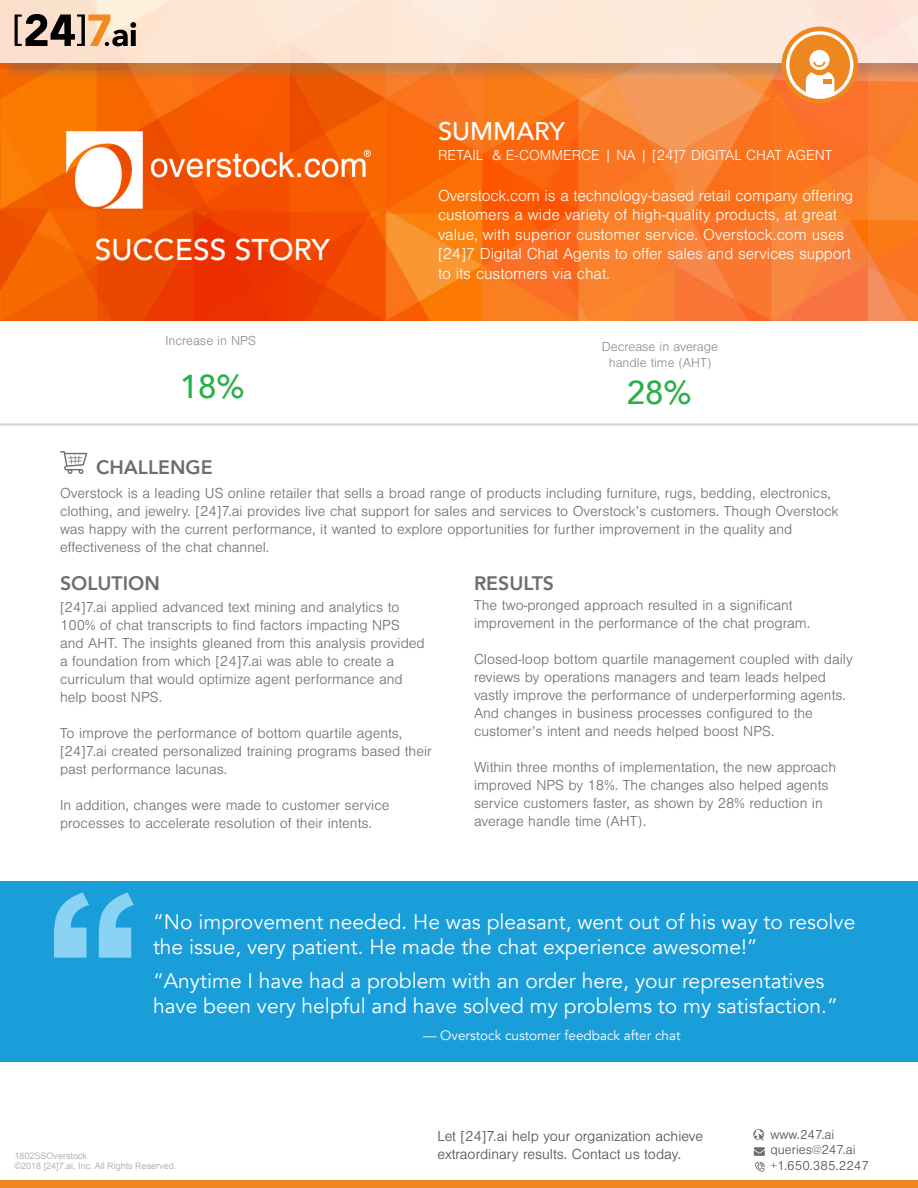
<style>
.page{position:relative;width:918px;height:1188px;background:#fff}
.page>*{position:absolute;margin:0;border:0;box-sizing:border-box;transform-origin:0 0}
.t1{font:500 33px "Avenir";color:#2ab049}
.Document_Title_-_Suc{font:500 30px "Avenir";color:#fff}
.Large_Titles_-_Succe{font:500 25.5px "Avenir";color:#fff}
.t2{font:21px/25.2px "Avenir";color:#fff}
.Section_Title_-_Succ{font:800 19.5px "Avenir";color:#6e6e6e}
.t3{font:300 16.5px/19.5px "Nimbus San";letter-spacing:-.005em;color:#fff}
.Body_Copy_-_Success{font:300 15px/18px "Nimbus San";color:#6e6e6e}
.t4{font:300 15px/18px "Nimbus San";color:#4f4f4f}
.Vertical__Geo__Produ{font:300 15px "Nimbus San";color:#fff}
.t5{font:300 13.5px/16.2px "Nimbus San";color:#898d8f;text-align:center}
.t6{font:300 13.5px "Nimbus San";color:#4f4f4f}
.t7{font:13.5px "Avenir";color:#fff}
.t8{font:9px "Arial";color:#b4b4b5}
</style>
<div class="page">
<img style="left:0;top:63px;width:918px;height:258px">
<hr style="left:0;top:423px;width:918px;height:3px;background:#d6d8d9">
<div style="left:2px;top:2px;width:916px;height:80px;background:#6e6e6e;opacity:.46"></div>
<div style="left:0;top:0;width:918px;height:63px;background:#fde8d7"></div>
<img style="left:66px;top:132px;width:304px;height:77px">
<svg style="left:60px;top:451px;width:27px;height:23px"></svg>
<div style="left:782px;top:27px;width:76px;height:77px;background:#ef8721;border-radius:50%"></div>
<svg style="left:786px;top:31px;width:67px;height:68px"></svg>
<div style="left:789px;top:35px;width:61px;height:61px;background:#ef8721;border-radius:50%"></div>
<div style="left:809px;top:50px;width:21px;height:20px;background:#fff;border-radius:50%"></div>
<svg style="left:806px;top:60px;width:28px;height:36px"></svg>
<div style="left:0;top:882px;width:918px;height:180px;background:#199eda"></div>
<svg style="left:54px;top:892px;width:35px;height:66px"></svg>
<svg style="left:99px;top:892px;width:35px;height:66px"></svg>
<div style="left:0;top:1180px;width:918px;height:8px;background:#ef8721"></div>
<svg style="left:753px;top:1129px;width:11px;height:12px"></svg>
<svg style="left:755px;top:1162px;width:10px;height:10px"></svg>
<svg style="left:754px;top:1147px;width:11px;height:9px"></svg>
<svg style="left:15px;top:14px;width:121px;height:32px"></svg>
<p class="Document_Title_-_Suc" style="left:95px;top:223px;width:237px">SUCCESS STORY</p>
<p class="t5" style="left:166px;top:333px;width:92px">Increase in NPS</p>
<p class="Large_Titles_-_Succe" style="left:438px;top:109px;width:129px">SUMMARY</p>
<p class="Vertical__Geo__Produ" style="left:438px;top:147px;width:396px">RETAIL &amp; E-COMMERCE | NA | [24]7 DIGITAL CHAT AGENT</p>
<p class="t3" style="left:438px;top:186px;width:417px">Overstock.com is a technology-based retail company offering customers a wide variety of high-quality products, at great</p>
<p class="t3" style="left:438px;top:225px;width:408px">value, with superior customer service. Overstock.com uses</p>
<p class="t3" style="left:438px;top:245px;width:415px">[24]7 Digital Chat Agents to offer sales and services support</p>
<p class="t3" style="left:438px;top:264px;width:174px">to its customers via chat.</p>
<p class="t5" style="left:602px;top:339px;width:118px">Decrease in average handle time (AHT)</p>
<p class="t1" style="left:180px;top:357px;width:66px">18%</p>
<p class="t1" style="left:627px;top:363px;width:66px">28%</p>
<p class="Section_Title_-_Succ" style="left:96px;top:452px;width:118px">CHALLENGE</p>
<p class="Body_Copy_-_Success" style="left:60px;top:484px;width:780px">Overstock is a leading US online retailer that sells a broad range of products including furniture, rugs, bedding, electronics, clothing, and jewelry. [24]7.ai provides live chat support for sales and services to Overstock’s customers. Though Overstock was happy with the current performance, it wanted to explore opportunities for further improvement in the quality and effectiveness of the chat channel.</p>
<p class="Section_Title_-_Succ" style="left:60px;top:568px;width:102px">SOLUTION</p>
<p class="Body_Copy_-_Success" style="left:60px;top:598px;width:366px">[24]7.ai applied advanced text mining and analytics to 100% of chat transcripts to find factors impacting NPS and AHT. The insights gleaned from this analysis provided a foundation from which [24]7.ai was able to create a curriculum that would optimize agent performance and help boost NPS.</p>
<p class="Body_Copy_-_Success" style="left:60px;top:724px;width:373px">To improve the performance of bottom quartile agents, [24]7.ai created personalized training programs based their past performance lacunas.</p>
<p class="Body_Copy_-_Success" style="left:60px;top:796px;width:331px">In addition, changes were made to customer service processes to accelerate resolution of their intents.</p>
<p class="Section_Title_-_Succ" style="left:474px;top:568px;width:82px">RESULTS</p>
<p class="Body_Copy_-_Success" style="left:474px;top:596px;width:320px">The two-pronged approach resulted in a significant</p>
<p class="Body_Copy_-_Success" style="left:474px;top:614px;width:338px">improvement in the performance of the chat program.</p>
<p class="Body_Copy_-_Success" style="left:474px;top:650px;width:380px">Closed-loop bottom quartile management coupled with daily reviews by operations managers and team leads helped vastly improve the performance of underperforming agents.<br>And changes in business processes configured to the</p>
<p class="Body_Copy_-_Success" style="left:474px;top:722px;width:302px">customer’s intent and needs helped boost NPS.</p>
<p class="Body_Copy_-_Success" style="left:474px;top:758px;width:364px">Within three months of implementation, the new approach improved NPS by 18%. The changes also helped agents service customers faster, as shown by 28% reduction in average handle time (AHT).</p>
<p class="t2" style="left:153px;top:909px;width:704px">“No improvement needed. He was pleasant, went out of his way to resolve the issue, very patient. He made the chat experience awesome!”</p>
<p class="t2" style="left:153px;top:968px;width:686px">“Anytime I have had a problem with an order here, your representatives have been very helpful and have solved my problems to my satisfaction.”</p>
<p class="t7" style="left:423px;top:1027px;width:259px">— Overstock customer feedback after chat</p>
<p class="t8" style="left:15px;top:1149px;width:74px">1802SSOverstock</p>
<p class="t8" style="left:15px;top:1160px;width:163px">©2018 [24]7.ai, Inc. All Rights Reserved.</p>
<p class="t4" style="left:438px;top:1127px;width:267px">Let [24]7.ai help your organization achieve extraordinary results. Contact us today.</p>
<p class="t6" style="left:771px;top:1127px;width:65px">www.247.ai</p>
<p class="t6" style="left:771px;top:1143px;width:87px">queries@247.ai</p>
<p class="t6" style="left:771px;top:1158px;width:100px">+1.650.385.2247</p>
</div>
